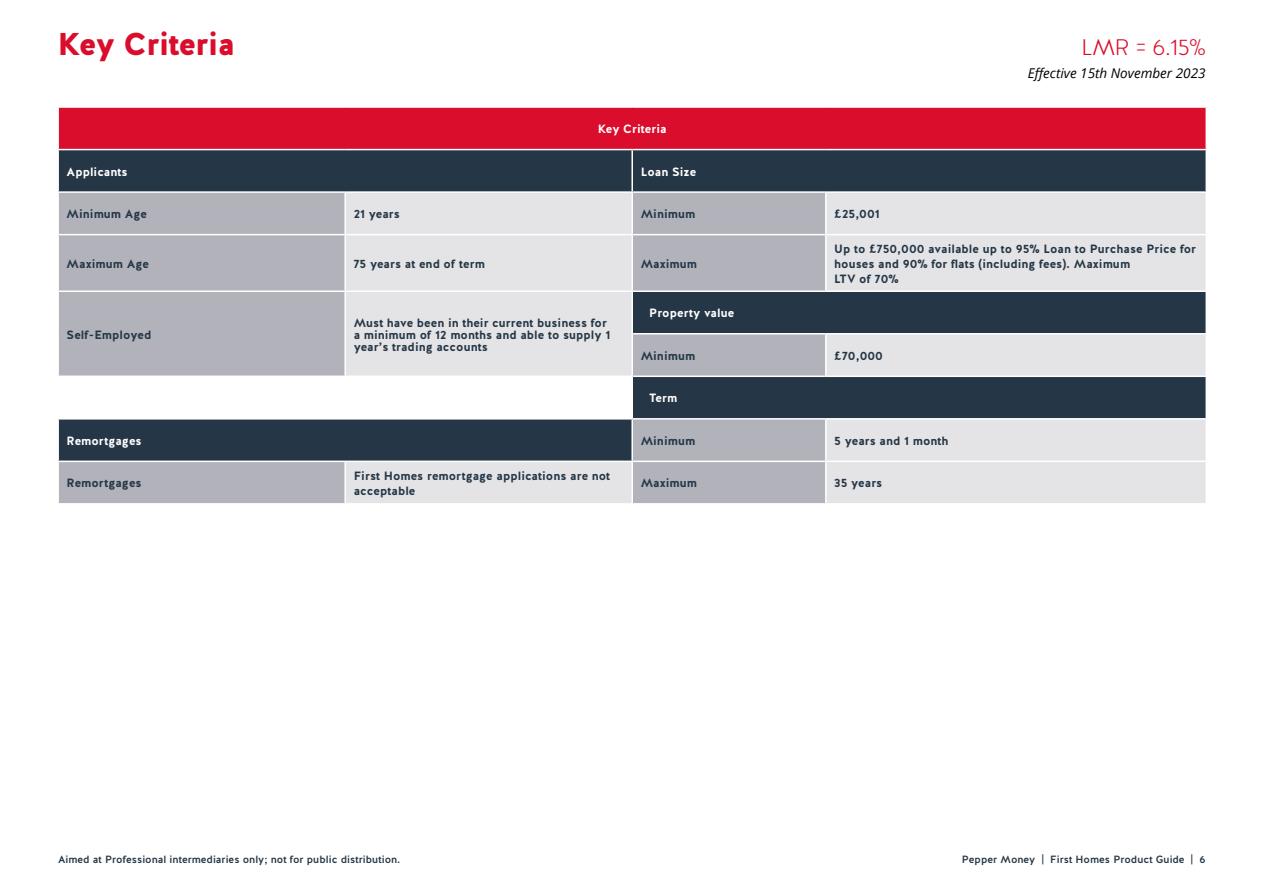
<style>
.page{position:relative;width:1263px;height:893px;background:#fff}
.page>*{position:absolute;margin:0;border:0;box-sizing:border-box;transform-origin:0 0}
.t1{font:900 31.5px "Halis R";letter-spacing:-.02em;color:#da0d2c}
.t2{font:300 22.5px "Halis R";color:#da0d2c}
.t3{font:italic 13.5px "Open Sans";color:#000}
.t4{font:700 12px/15px "Halis R";color:#253746}
.t5{font:700 12px "Halis R";color:#fff}
.t6{font:500 10.5px "Halis R";color:#253746}
</style>
<div class="page">
<div style="left:58px;top:107px;width:1148px;height:43px;background:#da0d2c"></div>
<div style="left:59px;top:150px;width:1146px;height:41px;background:#253746"></div>
<svg style="left:59px;top:193px;width:286px;height:310px;background:#9b9fa8"></svg>
<svg style="left:345px;top:193px;width:860px;height:310px;background:#bcbfc5"></svg>
<div style="left:58px;top:376px;width:574px;height:43px;background:#fff"></div>
<div style="left:632px;top:376px;width:574px;height:43px;background:#253746"></div>
<hr style="left:57px;top:234px;width:288px;height:1px;background:#fff">
<hr style="left:345px;top:234px;width:287px;height:1px;background:#fff">
<hr style="left:632px;top:461px;width:194px;height:1px;background:#fff">
<hr style="left:826px;top:461px;width:381px;height:1px;background:#fff">
<hr style="left:631px;top:150px;width:2px;height:41px;background:#fff">
<hr style="left:631px;top:292px;width:2px;height:41px;background:#fff">
<hr style="left:826px;top:234px;width:381px;height:1px;background:#fff">
<hr style="left:631px;top:462px;width:2px;height:41px;background:#fff">
<hr style="left:631px;top:193px;width:2px;height:41px;background:#fff">
<hr style="left:825px;top:193px;width:1px;height:41px;background:#fff">
<hr style="left:344px;top:462px;width:2px;height:41px;background:#fff">
<hr style="left:825px;top:420px;width:1px;height:41px;background:#fff">
<hr style="left:825px;top:462px;width:1px;height:41px;background:#fff">
<hr style="left:57px;top:418px;width:288px;height:2px;background:#fff">
<hr style="left:345px;top:418px;width:287px;height:2px;background:#fff">
<hr style="left:57px;top:461px;width:288px;height:1px;background:#fff">
<hr style="left:345px;top:461px;width:287px;height:1px;background:#fff">
<hr style="left:632px;top:290px;width:194px;height:2px;background:#fff">
<hr style="left:826px;top:290px;width:381px;height:2px;background:#fff">
<hr style="left:632px;top:234px;width:194px;height:1px;background:#fff">
<hr style="left:631px;top:235px;width:2px;height:55px;background:#fff">
<hr style="left:825px;top:235px;width:1px;height:55px;background:#fff">
<hr style="left:344px;top:193px;width:2px;height:41px;background:#fff">
<hr style="left:344px;top:235px;width:2px;height:55px;background:#fff">
<hr style="left:57px;top:106px;width:288px;height:2px;background:#fff">
<hr style="left:57px;top:108px;width:2px;height:41px;background:#fff">
<hr style="left:345px;top:106px;width:287px;height:2px;background:#fff">
<hr style="left:632px;top:106px;width:194px;height:2px;background:#fff">
<hr style="left:826px;top:106px;width:381px;height:2px;background:#fff">
<hr style="left:1205px;top:108px;width:2px;height:41px;background:#fff">
<hr style="left:57px;top:149px;width:288px;height:1px;background:#fff">
<hr style="left:345px;top:149px;width:287px;height:1px;background:#fff">
<hr style="left:632px;top:149px;width:194px;height:1px;background:#fff">
<hr style="left:826px;top:149px;width:381px;height:1px;background:#fff">
<hr style="left:345px;top:290px;width:287px;height:2px;background:#fff">
<hr style="left:57px;top:290px;width:288px;height:2px;background:#fff">
<hr style="left:344px;top:292px;width:2px;height:42px;background:#fff">
<hr style="left:344px;top:334px;width:2px;height:42px;background:#fff">
<hr style="left:631px;top:333px;width:195px;height:1px;background:#fff">
<hr style="left:631px;top:334px;width:2px;height:42px;background:#fff">
<hr style="left:826px;top:333px;width:381px;height:1px;background:#fff">
<hr style="left:825px;top:334px;width:1px;height:42px;background:#fff">
<hr style="left:632px;top:376px;width:194px;height:1px;background:#fff">
<hr style="left:631px;top:377px;width:2px;height:41px;background:#fff">
<hr style="left:826px;top:376px;width:381px;height:1px;background:#fff">
<hr style="left:1205px;top:377px;width:2px;height:41px;background:#fff">
<hr style="left:632px;top:418px;width:194px;height:2px;background:#fff">
<hr style="left:631px;top:420px;width:2px;height:41px;background:#fff">
<hr style="left:826px;top:418px;width:381px;height:2px;background:#fff">
<h1 class="t1" style="left:58px;top:24px;width:179px">Key Criteria</h1>
<p class="t5" style="left:598px;top:121px;width:71px">Key Criteria</p>
<h2 class="t2" style="left:1081px;top:33px;width:125px">LMR = 6.15%</h2>
<p class="t3" style="left:1028px;top:64px;width:179px">Effective 15th November 2023</p>
<p class="t5" style="left:67px;top:164px;width:62px">Applicants</p>
<p class="t5" style="left:641px;top:164px;width:57px">Loan Size</p>
<p class="t4" style="left:67px;top:207px;width:82px">Minimum Age</p>
<p class="t4" style="left:354px;top:207px;width:48px">21 years</p>
<p class="t4" style="left:641px;top:207px;width:56px">Minimum</p>
<p class="t4" style="left:834px;top:207px;width:47px">£25,001</p>
<p class="t4" style="left:67px;top:256px;width:84px">Maximum Age</p>
<p class="t4" style="left:354px;top:256px;width:133px">75 years at end of term</p>
<p class="t4" style="left:641px;top:256px;width:58px">Maximum</p>
<p class="t4" style="left:834px;top:241px;width:363px">Up to £750,000 available up to 95% Loan to Purchase Price for houses and 90% for flats (including fees). Maximum<br>LTV of 70%</p>
<p class="t4" style="left:67px;top:327px;width:86px">Self-Employed</p>
<p class="t4" style="left:354px;top:317px;width:258px;line-height:12px">Must have been in their current business for a minimum of 12 months and able to supply 1 year’s trading accounts</p>
<p class="t5" style="left:649px;top:305px;width:87px">Property value</p>
<p class="t4" style="left:641px;top:348px;width:56px">Minimum</p>
<p class="t4" style="left:834px;top:348px;width:50px">£70,000</p>
<p class="t5" style="left:649px;top:390px;width:30px">Term</p>
<p class="t5" style="left:67px;top:433px;width:77px">Remortgages</p>
<p class="t4" style="left:641px;top:433px;width:56px">Minimum</p>
<p class="t4" style="left:834px;top:433px;width:116px">5 years and 1 month</p>
<p class="t4" style="left:67px;top:476px;width:77px">Remortgages</p>
<p class="t4" style="left:354px;top:468px;width:258px">First Homes remortgage applications are not acceptable</p>
<p class="t4" style="left:641px;top:476px;width:58px">Maximum</p>
<p class="t4" style="left:834px;top:476px;width:50px">35 years</p>
<p class="t6" style="left:58px;top:852px;width:344px">Aimed at Professional intermediaries only; not for public distribution.</p>
<p class="t6" style="left:962px;top:852px;width:245px">Pepper Money | First Homes Product Guide | 6</p>
</div>
